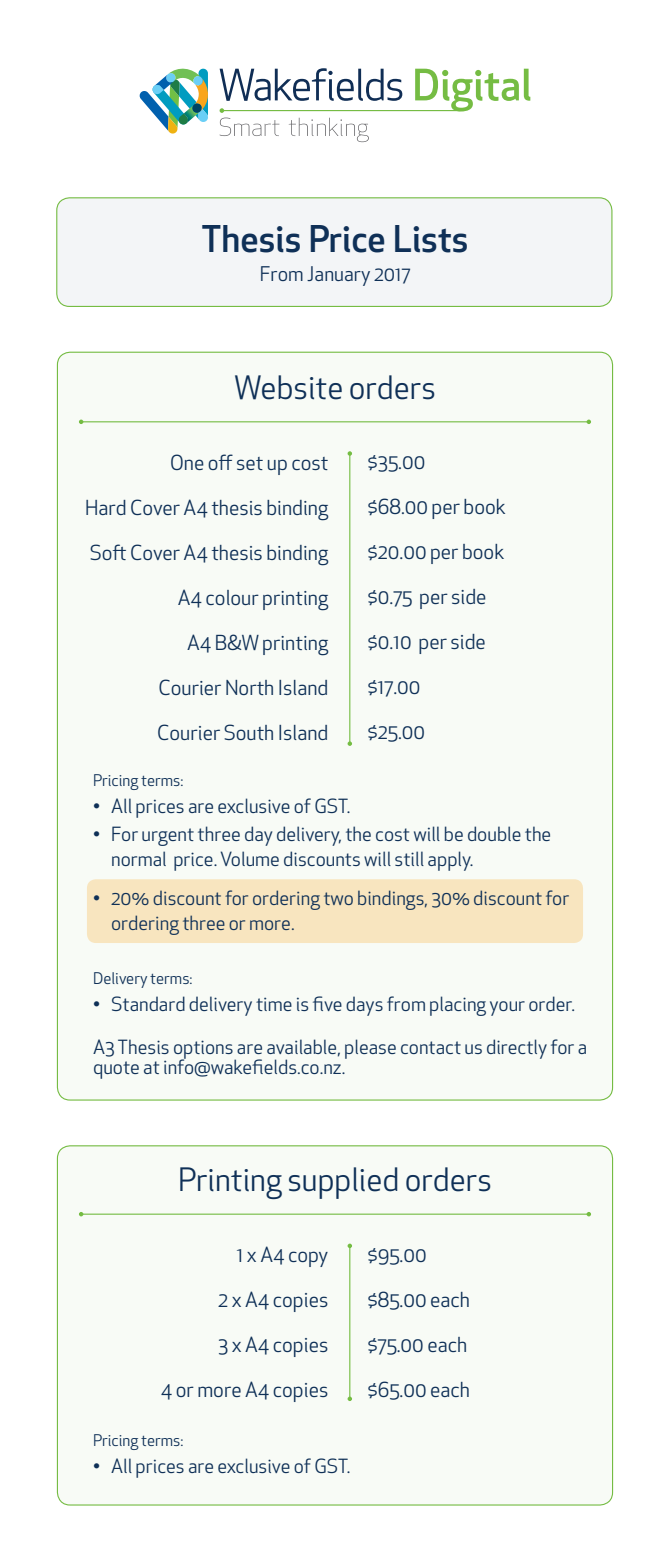
<style>
.page{position:relative;width:670px;height:1563px;background:#fff}
.page>*{position:absolute;margin:0;border:0;box-sizing:border-box;transform-origin:0 0}
.Paragraph_Style1{font:500 36px "Apex New";color:#0f3057}
.Paragraph_Style1-2{font:31.5px "Apex New";color:#0f3057}
.Paragraph_Style8{font:20.25px "Apex New";color:#0f3057}
.Paragraph_Style2{font:20.25px "Apex New";color:#0f3057}
.Paragraph_Style3{font:20.25px "Apex New";color:#0f3057}
.Paragraph_Style6{font:20.25px "Apex New";color:#0f3057}
.Paragraph_Style7{font:20.25px "Apex New";color:#0f3057}
.Paragraph_Style4{font:20.25px "Apex New";color:#0f3057}
.Paragraph_Style5{font:20.25px "Apex New";color:#0f3057}
.Paragraph_Style1-3{font:20.25px "Apex New";color:#0f3057}
.Paragraph_Style1-4{font:19.8px "Apex New";color:#0f3057}
.Paragraph_Style10{font:19.12px/25.7px "Apex New";color:#0f3057}
.Paragraph_Style1-5{font:19.12px/20.5px "Apex New";color:#0f3057}
.Paragraph_Style11{font:19.12px/25.7px "Apex New";color:#0f3057}
.Paragraph_Style9{font:19.12px "Apex New";color:#0f3057}
.Paragraph_Style13{font:19.12px "Apex New";color:#0f3057}
.Paragraph_Style1-6{font:15.75px "Apex New";color:#0f3057}
.Paragraph_Style12{font:15.75px "Apex New";color:#0f3057}
</style>
<div class="page">
<div style="left:57px;top:352px;width:555px;height:748px;background:#f8fbf6;border-radius:13px"></div>
<hr style="left:349px;top:453px;width:1px;height:290px;background:#75bd43">
<svg style="left:347px;top:451px;width:5px;height:5px"></svg>
<svg style="left:347px;top:741px;width:5px;height:5px"></svg>
<svg style="left:415px;top:69px;width:115px;height:42px"></svg>
<svg style="left:220px;top:68px;width:182px;height:33px"></svg>
<hr style="left:222px;top:110px;width:238px;height:1px;background:#75bc43">
<svg style="left:219px;top:108px;width:150px;height:34px"></svg>
<svg style="left:139px;top:68px;width:69px;height:66px"></svg>
<div style="left:87px;top:879px;width:496px;height:64px;background:#f8e5bf;border-radius:9px"></div>
<div style="left:57px;top:1146px;width:555px;height:359px;background:#f8fbf6;border-radius:13px"></div>
<div style="left:57px;top:198px;width:555px;height:108px;background:#f3f5f7;border-radius:13px"></div>
<div style="left:56px;top:197px;width:556px;height:110px;border:1px solid #75bc43;border-radius:13px"></div>
<hr style="left:81px;top:421px;width:508px;height:1px;background:#75bc43">
<svg style="left:79px;top:419px;width:4px;height:5px"></svg>
<svg style="left:586px;top:419px;width:5px;height:5px"></svg>
<hr style="left:81px;top:1213px;width:508px;height:1px;background:#75bc43">
<svg style="left:79px;top:1212px;width:4px;height:4px"></svg>
<svg style="left:586px;top:1212px;width:5px;height:4px"></svg>
<p class="Paragraph_Style1" style="left:201px;top:215px;width:268px">Thesis Price Lists</p>
<p class="Paragraph_Style1-4" style="left:260px;top:261px;width:152px">From January 2017</p>
<p class="Paragraph_Style1-2" style="left:234px;top:367px;width:203px">Website orders</p>
<p class="Paragraph_Style2" style="left:170px;top:450px;width:160px">One off set up cost</p>
<p class="Paragraph_Style3" style="left:85px;top:495px;width:245px">Hard Cover A4 thesis binding</p>
<p class="Paragraph_Style3" style="left:90px;top:540px;width:240px">Soft Cover A4 thesis binding</p>
<p class="Paragraph_Style4" style="left:178px;top:585px;width:152px">A4 colour printing</p>
<p class="Paragraph_Style5" style="left:187px;top:630px;width:143px">A4 B&amp;W printing</p>
<p class="Paragraph_Style6" style="left:158px;top:675px;width:171px">Courier North Island</p>
<p class="Paragraph_Style7" style="left:157px;top:720px;width:173px">Courier South Island</p>
<p class="Paragraph_Style8" style="left:367px;top:449px;width:59px">$35.00</p>
<p class="Paragraph_Style8" style="left:367px;top:494px;width:140px">$68.00 per book</p>
<p class="Paragraph_Style8" style="left:367px;top:539px;width:138px">$20.00 per book</p>
<p class="Paragraph_Style8" style="left:367px;top:584px;width:121px">$0.75 per side</p>
<p class="Paragraph_Style8" style="left:367px;top:629px;width:120px">$0.10 per side</p>
<p class="Paragraph_Style8" style="left:367px;top:674px;width:55px">$17.00</p>
<p class="Paragraph_Style1-3" style="left:367px;top:719px;width:59px">$25.00</p>
<p class="Paragraph_Style1-6" style="left:93px;top:770px;width:92px">Pricing terms:</p>
<p class="Paragraph_Style9" style="left:93px;top:794px;width:259px">• All prices are exclusive of GST.</p>
<p class="Paragraph_Style10" style="left:111px;top:821px;width:442px;text-indent:-18px">• For urgent three day delivery, the cost will be double the normal price. Volume discounts will still apply.</p>
<p class="Paragraph_Style11" style="left:111px;top:885px;width:459px;text-indent:-18px">• 20% discount for ordering two bindings, 30% discount for ordering three or more.</p>
<p class="Paragraph_Style12" style="left:93px;top:968px;width:101px">Delivery terms:</p>
<p class="Paragraph_Style13" style="left:93px;top:991px;width:483px">• Standard delivery time is five days from placing your order.</p>
<p class="Paragraph_Style1-5" style="left:93px;top:1036px;width:495px">A3 Thesis options are available, please contact us directly for a quote at info@wakefields.co.nz.</p>
<p class="Paragraph_Style1-2" style="left:178px;top:1159px;width:315px">Printing supplied orders</p>
<p class="Paragraph_Style2" style="left:237px;top:1242px;width:93px">1 x A4 copy</p>
<p class="Paragraph_Style2" style="left:218px;top:1287px;width:111px">2 x A4 copies</p>
<p class="Paragraph_Style2" style="left:218px;top:1332px;width:112px">3 x A4 copies</p>
<p class="Paragraph_Style2" style="left:161px;top:1377px;width:169px">4 or more A4 copies</p>
<p class="Paragraph_Style1-6" style="left:93px;top:1430px;width:92px">Pricing terms:</p>
<p class="Paragraph_Style9" style="left:93px;top:1454px;width:259px">• All prices are exclusive of GST.</p>
<p class="Paragraph_Style8" style="left:367px;top:1241px;width:61px">$95.00</p>
<p class="Paragraph_Style8" style="left:367px;top:1286px;width:104px">$85.00 each</p>
<p class="Paragraph_Style8" style="left:367px;top:1331px;width:101px">$75.00 each</p>
<p class="Paragraph_Style8" style="left:367px;top:1376px;width:104px">$65.00 each</p>
</div>
